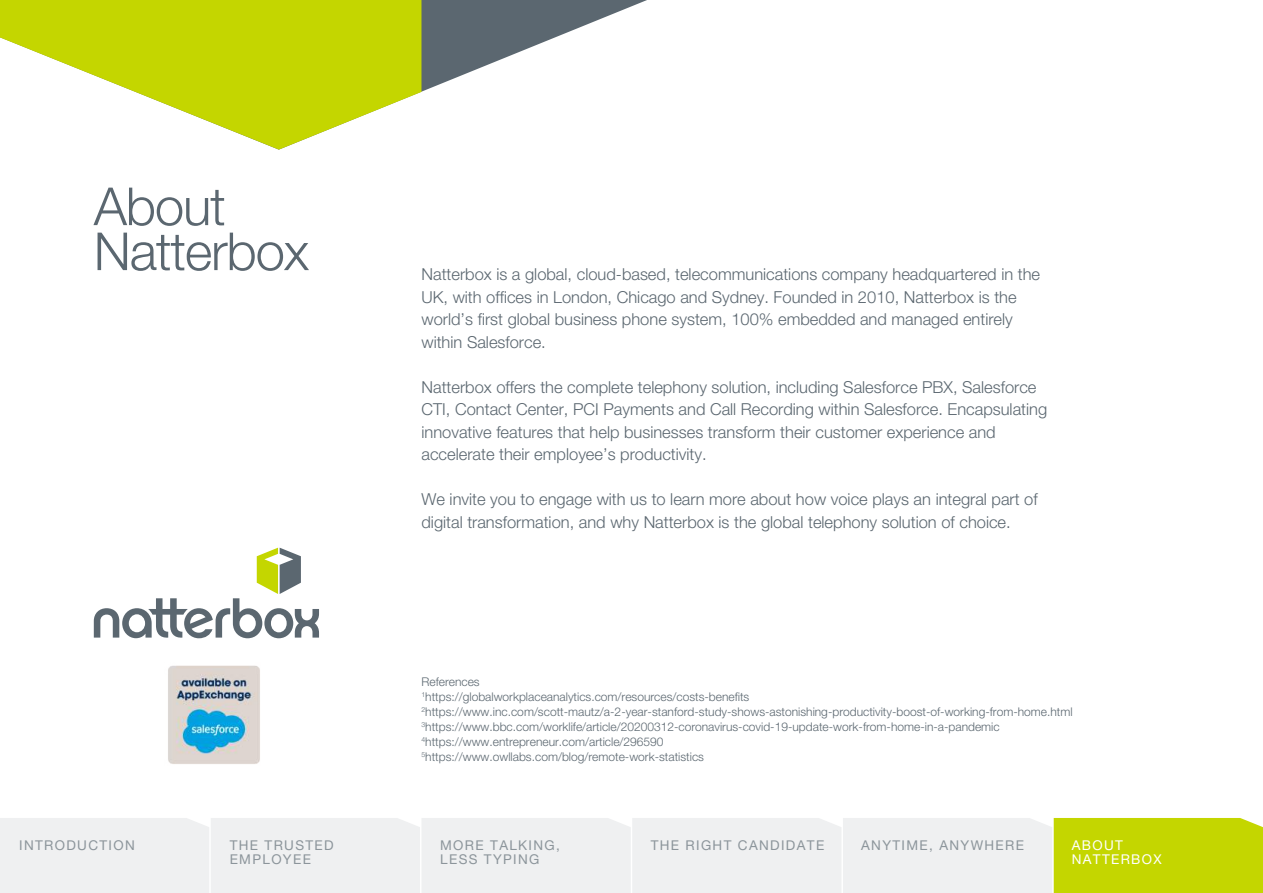
<style>
.page{position:relative;width:1263px;height:893px;background:#fff}
.page>*{position:absolute;margin:0;border:0;box-sizing:border-box;transform-origin:0 0}
.t1{font:300 52.5px/45px "Helvetica Neue LT Pro";letter-spacing:-.02em;color:#5b6770}
.t2{font:300 16.5px/22.5px "Helvetica Neue LT Pro";color:#5b6770}
.t3{font:13.5px/13.5px "Helvetica Neue LT Pro";letter-spacing:.1em;color:#8c959b}
.t4{font:13.5px/13.5px "Helvetica Neue LT Pro";letter-spacing:.1em;color:#fff}
.t5{font:300 12px/15px "Helvetica Neue LT Pro";color:#5b6770}
</style>
<div class="page">
<svg style="left:94px;top:548px;width:225px;height:90px"></svg>
<svg style="left:0;top:818px;width:1263px;height:75px"></svg>
<svg style="left:421px;top:0;width:226px;height:92px"></svg>
<svg style="left:0;top:0;width:421px;height:150px;fill:#c4d600"></svg>
<img style="left:168px;top:665px;width:92px;height:99px">
<h1 class="t1" style="left:94px;top:183px;width:217px">About<br>Natterbox</h1>
<p class="t2" style="left:421px;top:263px;width:620px">Natterbox is a global, cloud-based, telecommunications company headquartered in the UK, with offices in London, Chicago and Sydney. Founded in 2010, Natterbox is the world’s first global business phone system, 100% embedded and managed entirely within Salesforce.</p>
<p class="t2" style="left:421px;top:375px;width:627px">Natterbox offers the complete telephony solution, including Salesforce PBX, Salesforce CTI, Contact Center, PCI Payments and Call Recording within Salesforce. Encapsulating innovative features that help businesses transform their customer experience and accelerate their employee’s productivity.</p>
<p class="t2" style="left:421px;top:488px;width:618px">We invite you to engage with us to learn more about how voice plays an integral part of digital transformation, and why Natterbox is the global telephony solution of choice.</p>
<p class="t5" style="left:421px;top:674px;width:653px">References<br><sup>1</sup>https://globalworkplaceanalytics.com/resources/costs-benefits <sup>2</sup>https://www.inc.com/scott-mautz/a-2-year-stanford-study-shows-astonishing-productivity-boost-of-working-from-home.html <sup>3</sup>https://www.bbc.com/worklife/article/20200312-coronavirus-covid-19-update-work-from-home-in-a-pandemic <sup>4</sup>https://www.entrepreneur.com/article/296590<br><sup>5</sup>https://www.owllabs.com/blog/remote-work-statistics</p>
<p class="t3" style="left:19px;top:839px;width:117px">INTRODUCTION</p>
<p class="t3" style="left:230px;top:839px;width:105px">THE TRUSTED<br>EMPLOYEE</p>
<p class="t3" style="left:440px;top:839px;width:121px">MORE TALKING,<br>LESS TYPING</p>
<p class="t3" style="left:651px;top:839px;width:175px">THE RIGHT CANDIDATE</p>
<p class="t3" style="left:861px;top:839px;width:164px">ANYTIME, ANYWHERE</p>
<p class="t4" style="left:1072px;top:839px;width:92px">ABOUT<br>NATTERBOX</p>
</div>
